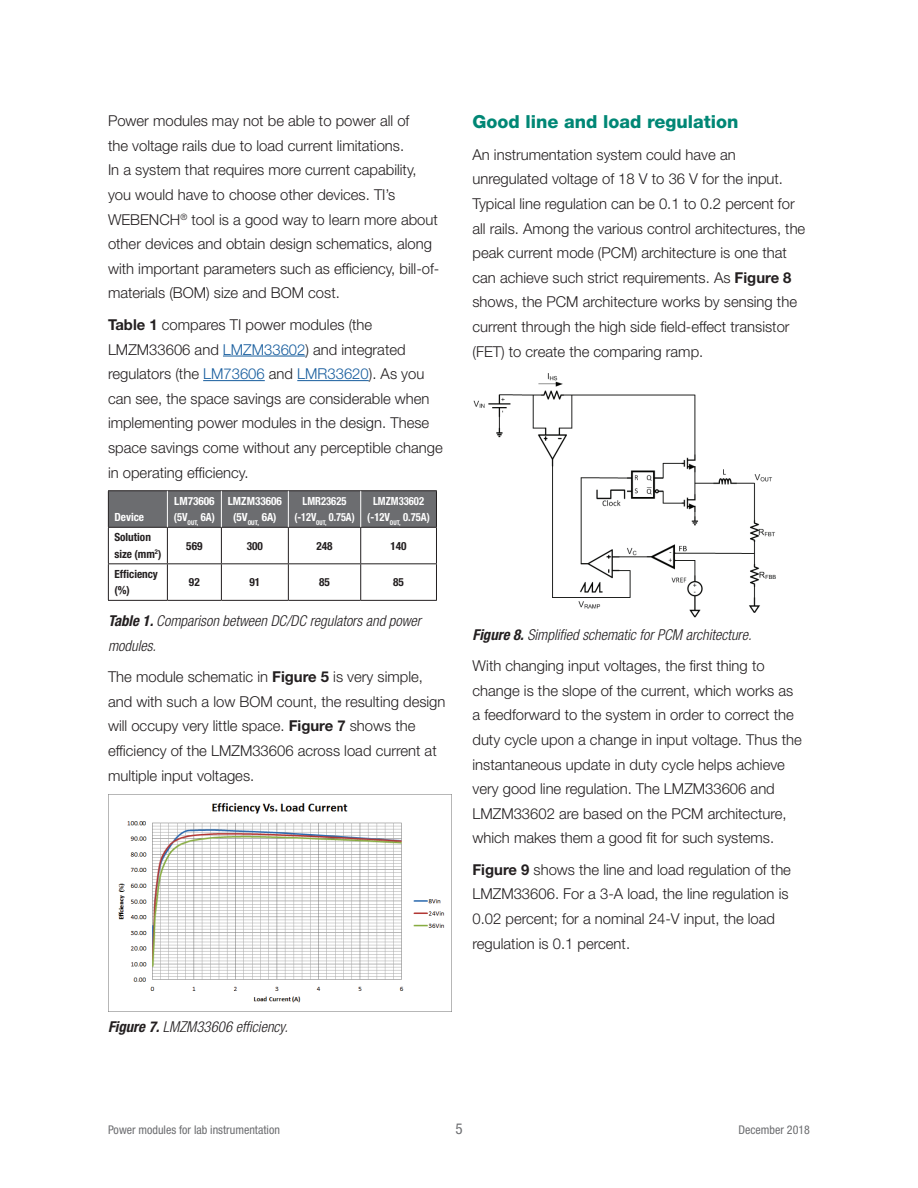
<style>
.page{position:relative;width:918px;height:1188px;background:#fff}
.page>*{position:absolute;margin:0;border:0;box-sizing:border-box;transform-origin:0 0}
.t1{font:800 18px "Helvetica Neue LT Std";color:#008775}
.t2{font:300 15px/24.6px "Helvetica Neue LT Std";color:#231f20}
.t3{font:italic 300 condensed 15px/24.6px "Helvetica Neue LT Std";color:#231f20}
.t4{font:condensed 15px "Helvetica Neue LT Std";color:#6c6d70}
.t5{font:condensed 12px "Helvetica Neue LT Std";color:#6c6d70}
.t6{font:700 condensed 11.25px/16.5px "Helvetica Neue LT Std";color:#231f20}
.t7{font:700 condensed 11.25px/16.5px "Helvetica Neue LT Std";color:#fff;text-align:center;scale:.94 1}
.t8{font:700 condensed 11.25px/16.5px "Helvetica Neue LT Std";color:#fff}
.s1{font-weight:700}
.s2{color:#175d9e}
.s3{font-weight:700;font-style:italic;font-stretch:condensed}
.s4{font-style:italic;font-stretch:condensed}
</style>
<div class="page">
<hr style="left:223px;top:356px;width:83px;height:1px;background:#175d9e">
<hr style="left:203px;top:380px;width:62px;height:1px;background:#175d9e">
<hr style="left:297px;top:380px;width:72px;height:1px;background:#175d9e">
<div style="left:109px;top:491px;width:327px;height:36px;background:#6c6d70"></div>
<hr style="left:108px;top:490px;width:59px;height:1px;background:#231f20">
<hr style="left:108px;top:491px;width:1px;height:36px;background:#231f20">
<hr style="left:167px;top:490px;width:54px;height:1px;background:#231f20">
<hr style="left:221px;top:490px;width:67px;height:1px;background:#231f20">
<hr style="left:288px;top:490px;width:73px;height:1px;background:#231f20">
<hr style="left:361px;top:490px;width:76px;height:1px;background:#231f20">
<hr style="left:436px;top:491px;width:1px;height:36px;background:#231f20">
<hr style="left:108px;top:527px;width:59px;height:1px;background:#231f20">
<hr style="left:108px;top:528px;width:1px;height:35px;background:#231f20">
<hr style="left:167px;top:527px;width:54px;height:1px;background:#231f20">
<hr style="left:167px;top:528px;width:1px;height:35px;background:#231f20">
<hr style="left:221px;top:527px;width:67px;height:1px;background:#231f20">
<hr style="left:221px;top:528px;width:1px;height:35px;background:#231f20">
<hr style="left:288px;top:527px;width:73px;height:1px;background:#231f20">
<hr style="left:288px;top:528px;width:1px;height:35px;background:#231f20">
<hr style="left:361px;top:527px;width:76px;height:1px;background:#231f20">
<hr style="left:360px;top:528px;width:1px;height:35px;background:#231f20">
<hr style="left:436px;top:528px;width:1px;height:35px;background:#231f20">
<hr style="left:108px;top:563px;width:59px;height:1px;background:#231f20">
<hr style="left:108px;top:564px;width:1px;height:36px;background:#231f20">
<hr style="left:167px;top:563px;width:54px;height:1px;background:#231f20">
<hr style="left:167px;top:564px;width:1px;height:36px;background:#231f20">
<hr style="left:221px;top:563px;width:67px;height:1px;background:#231f20">
<hr style="left:221px;top:564px;width:1px;height:36px;background:#231f20">
<hr style="left:288px;top:563px;width:73px;height:1px;background:#231f20">
<hr style="left:288px;top:564px;width:1px;height:36px;background:#231f20">
<hr style="left:361px;top:563px;width:76px;height:1px;background:#231f20">
<hr style="left:360px;top:564px;width:1px;height:36px;background:#231f20">
<hr style="left:436px;top:564px;width:1px;height:36px;background:#231f20">
<hr style="left:108px;top:600px;width:59px;height:1px;background:#231f20">
<hr style="left:167px;top:600px;width:54px;height:1px;background:#231f20">
<hr style="left:221px;top:600px;width:67px;height:1px;background:#231f20">
<hr style="left:288px;top:600px;width:73px;height:1px;background:#231f20">
<hr style="left:361px;top:600px;width:76px;height:1px;background:#231f20">
<hr style="left:167px;top:491px;width:1px;height:36px;background:#fff">
<hr style="left:221px;top:491px;width:1px;height:36px;background:#fff">
<hr style="left:288px;top:491px;width:1px;height:36px;background:#fff">
<hr style="left:360px;top:491px;width:1px;height:36px;background:#fff">
<img style="left:108px;top:794px;width:344px;height:218px">
<img style="left:473px;top:373px;width:303px;height:245px">
<p class="t2" style="left:108px;top:108px;width:333px">Power modules may not be able to power all of<br>the voltage rails due to load current limitations.<br>In a system that requires more current capability, you would have to choose other devices. TI’s WEBENCH<sup>®</sup> tool is a good way to learn more about other devices and obtain design schematics, along with important parameters such as efficiency, bill-of&shy;materials (BOM) size and BOM cost.</p>
<p class="t2" style="left:108px;top:312px;width:336px"><span class="s1">Table 1</span> compares TI power modules (the LMZM33606 and <span class="s2">LMZM33602</span>) and integrated regulators (the <span class="s2">LM73606</span> and <span class="s2">LMR33620</span>). As you can see, the space savings are considerable when implementing power modules in the design. These space savings come without any perceptible change in operating efficiency.</p>
<p class="t8" style="left:114px;top:509px;width:31px">Device</p>
<p class="t8" style="left:174px;top:492px;width:42px">LM73606 (5V<sub>OUT,</sub> 6A)</p>
<p class="t8" style="left:228px;top:492px;width:56px;text-align:center">LMZM33606 (5V<sub>OUT,</sub> 6A)</p>
<p class="t7" style="left:294px;top:492px;width:66px">LMR23625 (-12V<sub>OUT,</sub> 0.75A)</p>
<p class="t7" style="left:367px;top:492px;width:68px">LMZM33602 (-12V<sub>OUT,</sub> 0.75A)</p>
<p class="t6" style="left:114px;top:529px;width:49px">Solution size (mm<sup>2</sup>)</p>
<p class="t6" style="left:186px;top:537px;width:18px">569</p>
<p class="t6" style="left:247px;top:537px;width:18px">300</p>
<p class="t6" style="left:316px;top:537px;width:18px">248</p>
<p class="t6" style="left:390px;top:537px;width:18px">140</p>
<p class="t6" style="left:114px;top:565px;width:45px">Efficiency (%)</p>
<p class="t6" style="left:189px;top:574px;width:12px">92</p>
<p class="t6" style="left:249px;top:574px;width:12px">91</p>
<p class="t6" style="left:319px;top:574px;width:12px">85</p>
<p class="t6" style="left:393px;top:574px;width:12px">85</p>
<p class="t3" style="left:108px;top:609px;width:315px"><span class="s1">Table 1.</span> Comparison between DC/DC regulators and power modules.</p>
<p class="t2" style="left:108px;top:664px;width:339px">The module schematic in <span class="s1">Figure 5</span> is very simple, and with such a low BOM count, the resulting design will occupy very little space. <span class="s1">Figure 7</span> shows the efficiency of the LMZM33606 across load current at multiple input voltages.</p>
<p class="t1" style="left:472px;top:111px;width:268px">Good line and load regulation</p>
<p class="t2" style="left:472px;top:142px;width:334px">An instrumentation system could have an unregulated voltage of 18 V to 36 V for the input.<br>Typical line regulation can be 0.1 to 0.2 percent for all rails. Among the various control architectures, the peak current mode (PCM) architecture is one that can achieve such strict requirements. As <span class="s1">Figure 8 </span>shows, the PCM architecture works by sensing the current through the high side field-effect transistor (FET) to create the comparing ramp.</p>
<p class="t2" style="left:472px;top:618px;width:294px;line-height:31.5px"><span class="s3">Figure 8.</span> <span class="s4">Simplified schematic for PCM architecture.<br></span>With changing input voltages, the first thing to</p>
<p class="t2" style="left:472px;top:678px;width:331px">change is the slope of the current, which works as a feedforward to the system in order to correct the duty cycle upon a change in input voltage. Thus the instantaneous update in duty cycle helps achieve very good line regulation. The LMZM33606 and LMZM33602 are based on the PCM architecture, which makes them a good fit for such systems.</p>
<p class="t2" style="left:472px;top:857px;width:320px"><span class="s1">Figure 9</span> shows the line and load regulation of the LMZM33606. For a 3-A load, the line regulation is 0.02 percent; for a nominal 24-V input, the load regulation is 0.1 percent.</p>
<p class="t3" style="left:108px;top:1015px;width:181px"><span class="s1">Figure 7.</span> LMZM33606 efficiency.</p>
<p class="t5" style="left:108px;top:1123px;width:173px">Power modules for lab instrumentation</p>
<p class="t4" style="left:455px;top:1120px;width:9px">5</p>
<p class="t5" style="left:739px;top:1123px;width:73px">December 2018</p>
</div>
